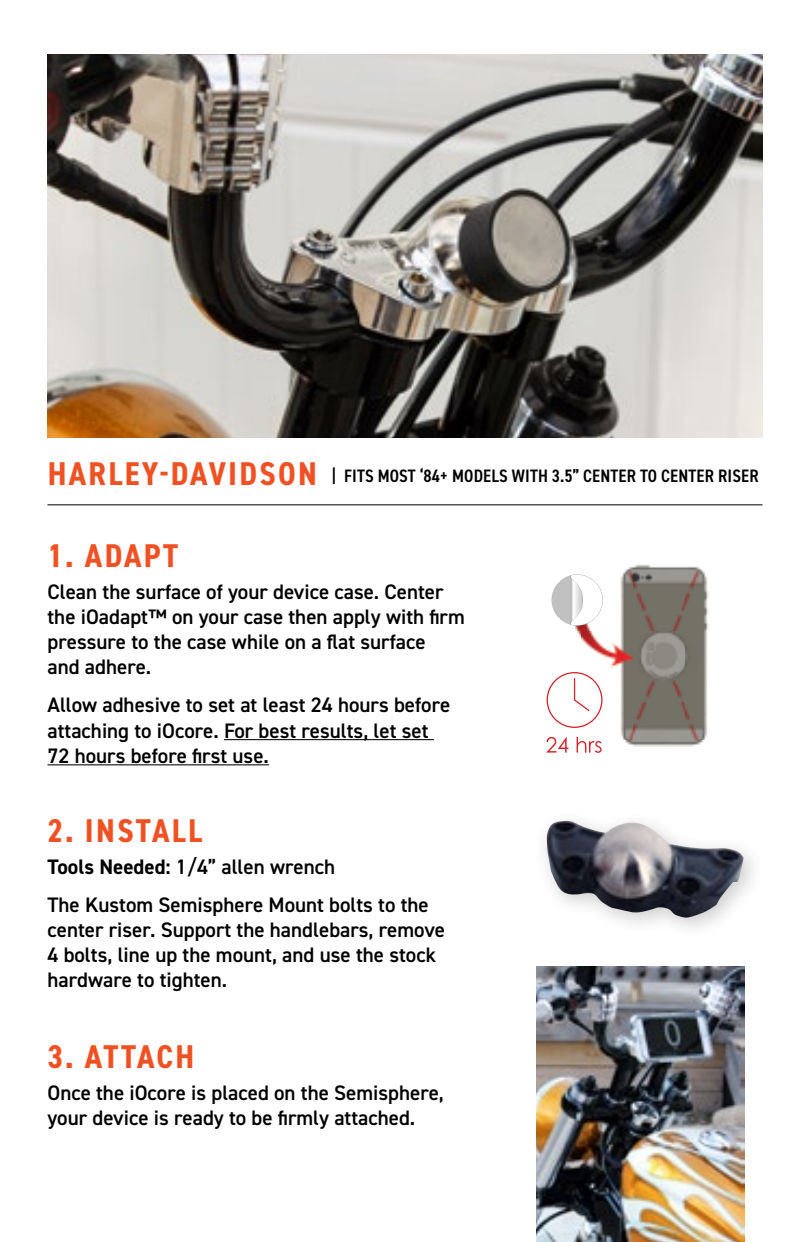
<style>
.page{position:relative;width:810px;height:1242px;background:#fff}
.page>*{position:absolute;margin:0;border:0;box-sizing:border-box;transform-origin:0 0}
.t1{font:700 condensed 33px "DIN2014";letter-spacing:.07em;color:#f05123}
.t2{font:600 21px/25.2px "DIN2014";color:#000}
.t3{font:600 condensed 18px "DIN2014";letter-spacing:.01em;color:#000}
.s1{font-weight:700;font-size:33px;color:#f05123}
.s2{font-weight:700}
</style>
<div class="page">
<img style="left:48px;top:54px;width:714px;height:384px">
<hr style="left:48px;top:504px;width:714px;height:1px;background:#000">
<div style="left:533px;top:808px;width:233px;height:132px;background:#000;opacity:.2"></div>
<img style="left:546px;top:821px;width:198px;height:97px">
<img style="left:536px;top:967px;width:208px;height:275px">
<img style="left:551px;top:564px;width:158px;height:189px">
<svg style="left:552px;top:564px;width:60px;height:61px"></svg>
<svg style="left:546px;top:631px;width:65px;height:97px"></svg>
<svg style="left:574px;top:699px;width:15px;height:12px"></svg>
<svg style="left:546px;top:737px;width:22px;height:16px"></svg>
<svg style="left:577px;top:737px;width:25px;height:16px"></svg>
<hr style="left:224px;top:739px;width:210px;height:1px;background:#000">
<hr style="left:48px;top:764px;width:221px;height:1px;background:#000">
<p class="t3" style="left:48px;top:464px;width:713px"><span class="s1">HARLEY-DAVIDSON</span> | FITS MOST ‘84+ MODELS WITH 3.5” CENTER TO CENTER RISER</p>
<h1 class="t1" style="left:48px;top:534px;width:132px">1. ADAPT</h1>
<p class="t2" style="left:48px;top:578px;width:419px">Clean the surface of your device case. Center the iOadapt™ on your case then apply with firm pressure to the case while on a flat surface<br>and adhere.</p>
<p class="t2" style="left:48px;top:692px;width:404px">Allow adhesive to set at least 24 hours before attaching to iOcore. For best results, let set<br>72 hours before first use.</p>
<h1 class="t1" style="left:48px;top:809px;width:156px">2. INSTALL</h1>
<p class="t2" style="left:48px;top:847px;width:383px;line-height:38.1px"><span class="s2">Tools Needed:</span> 1/4” allen wrench<br>The Kustom Semisphere Mount bolts to the</p>
<p class="t2" style="left:48px;top:917px;width:399px">center riser. Support the handlebars, remove<br>4 bolts, line up the mount, and use the stock hardware to tighten.</p>
<h1 class="t1" style="left:48px;top:1035px;width:148px">3. ATTACH</h1>
<p class="t2" style="left:48px;top:1079px;width:398px">Once the iOcore is placed on the Semisphere, your device is ready to be firmly attached.</p>
</div>
